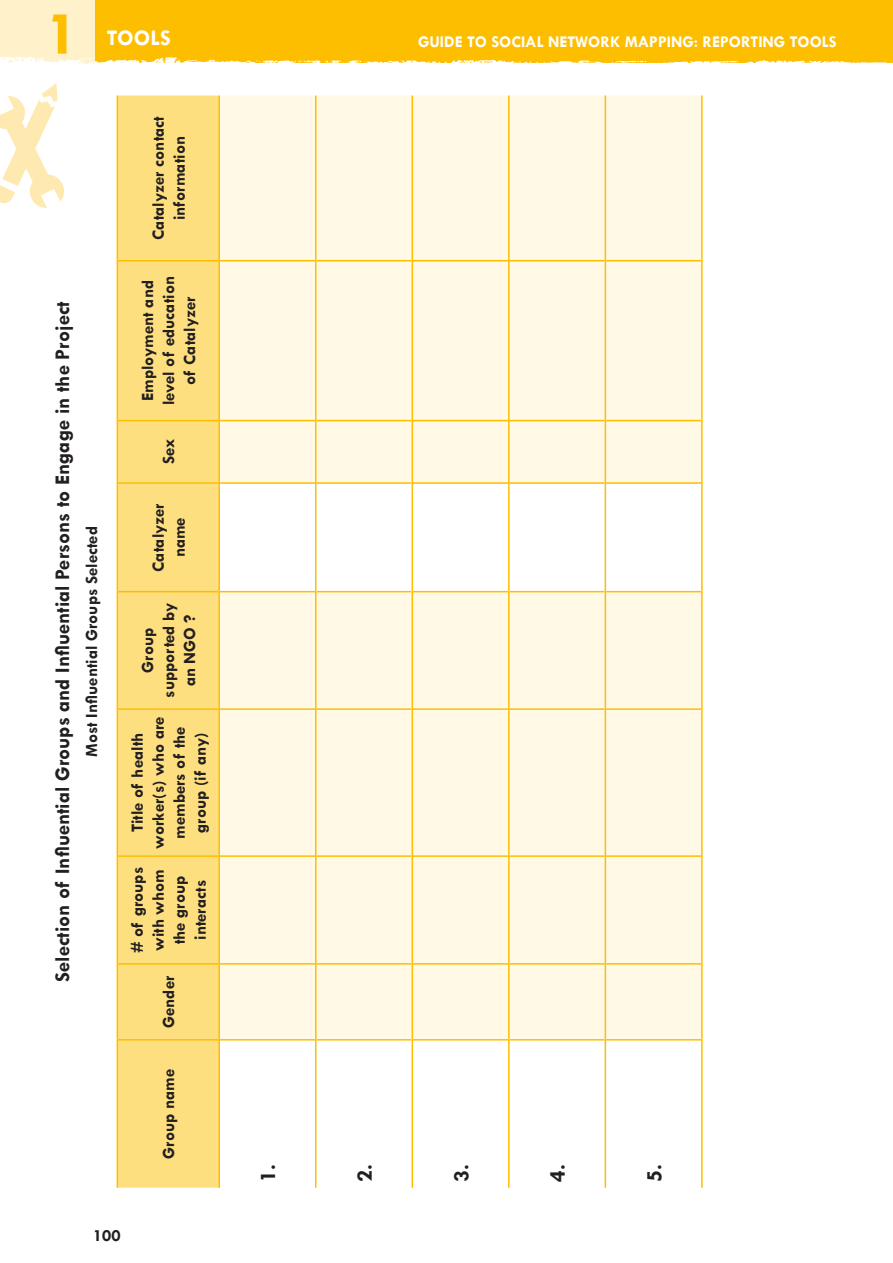
<style>
.page{position:relative;width:893px;height:1263px;background:#fff}
.page>*{position:absolute;margin:0;border:0;box-sizing:border-box;transform-origin:0 0}
.t1{font:700 63px "Tw Cen";color:#febe00}
.t2{font:700 22.5px "Tw Cen";color:#231f20}
.t3{font:700 22.5px "Tw Cen";color:#fff}
.t4{font:700 21px "Tw Cen";color:#231f20}
.t5{font:700 17.25px/21px "Tw Cen";color:#231f20;text-align:center}
.t6{font:700 16.5px "Tw Cen";color:#fff}
</style>
<div class="page">
<div style="left:0;top:0;width:893px;height:63px;background:#febe00"></div>
<div style="left:0;top:0;width:94px;height:64px;background:#fff1c9"></div>
<img style="left:0;top:51px;width:893px;height:13px">
<img style="left:0;top:83px;width:63px;height:125px">
<div style="left:118px;top:96px;width:100px;height:1092px;background:#fedf80"></div>
<svg style="left:220px;top:96px;width:481px;height:943px;background:#fef9e7"></svg>
<hr style="left:117px;top:1040px;width:1px;height:148px;background:#febe00">
<hr style="left:117px;top:964px;width:1px;height:76px;background:#febe00">
<hr style="left:118px;top:1039px;width:100px;height:1px;background:#febe00">
<hr style="left:117px;top:856px;width:1px;height:108px;background:#febe00">
<hr style="left:118px;top:963px;width:100px;height:1px;background:#febe00">
<hr style="left:117px;top:709px;width:1px;height:147px;background:#febe00">
<hr style="left:118px;top:855px;width:100px;height:2px;background:#febe00">
<hr style="left:117px;top:592px;width:1px;height:117px;background:#febe00">
<hr style="left:118px;top:708px;width:100px;height:2px;background:#febe00">
<hr style="left:117px;top:483px;width:1px;height:109px;background:#febe00">
<hr style="left:118px;top:591px;width:100px;height:1px;background:#febe00">
<hr style="left:117px;top:421px;width:1px;height:62px;background:#febe00">
<hr style="left:118px;top:482px;width:100px;height:2px;background:#febe00">
<hr style="left:117px;top:261px;width:1px;height:160px;background:#febe00">
<hr style="left:118px;top:420px;width:100px;height:1px;background:#febe00">
<hr style="left:117px;top:96px;width:1px;height:165px;background:#febe00">
<hr style="left:118px;top:260px;width:100px;height:1px;background:#febe00">
<hr style="left:218px;top:1040px;width:2px;height:148px;background:#febe00">
<hr style="left:218px;top:964px;width:2px;height:76px;background:#febe00">
<hr style="left:220px;top:1039px;width:95px;height:1px;background:#febe00">
<hr style="left:218px;top:856px;width:2px;height:108px;background:#febe00">
<hr style="left:220px;top:963px;width:95px;height:1px;background:#febe00">
<hr style="left:218px;top:709px;width:2px;height:147px;background:#febe00">
<hr style="left:220px;top:855px;width:95px;height:2px;background:#febe00">
<hr style="left:218px;top:592px;width:2px;height:117px;background:#febe00">
<hr style="left:220px;top:708px;width:95px;height:2px;background:#febe00">
<hr style="left:218px;top:483px;width:2px;height:109px;background:#febe00">
<hr style="left:220px;top:591px;width:95px;height:1px;background:#febe00">
<hr style="left:218px;top:421px;width:2px;height:62px;background:#febe00">
<hr style="left:220px;top:482px;width:95px;height:2px;background:#febe00">
<hr style="left:218px;top:261px;width:2px;height:160px;background:#febe00">
<hr style="left:220px;top:420px;width:95px;height:1px;background:#febe00">
<hr style="left:218px;top:96px;width:2px;height:165px;background:#febe00">
<hr style="left:220px;top:260px;width:95px;height:1px;background:#febe00">
<hr style="left:315px;top:1040px;width:1px;height:148px;background:#febe00">
<hr style="left:315px;top:964px;width:1px;height:76px;background:#febe00">
<hr style="left:316px;top:1039px;width:96px;height:1px;background:#febe00">
<hr style="left:315px;top:856px;width:1px;height:108px;background:#febe00">
<hr style="left:316px;top:963px;width:96px;height:1px;background:#febe00">
<hr style="left:315px;top:709px;width:1px;height:147px;background:#febe00">
<hr style="left:316px;top:855px;width:96px;height:2px;background:#febe00">
<hr style="left:315px;top:592px;width:1px;height:117px;background:#febe00">
<hr style="left:316px;top:708px;width:96px;height:2px;background:#febe00">
<hr style="left:315px;top:483px;width:1px;height:109px;background:#febe00">
<hr style="left:316px;top:591px;width:96px;height:1px;background:#febe00">
<hr style="left:315px;top:421px;width:1px;height:62px;background:#febe00">
<hr style="left:316px;top:482px;width:96px;height:2px;background:#febe00">
<hr style="left:315px;top:261px;width:1px;height:160px;background:#febe00">
<hr style="left:316px;top:420px;width:96px;height:1px;background:#febe00">
<hr style="left:315px;top:96px;width:1px;height:165px;background:#febe00">
<hr style="left:316px;top:260px;width:96px;height:1px;background:#febe00">
<hr style="left:412px;top:1040px;width:1px;height:148px;background:#febe00">
<hr style="left:412px;top:964px;width:1px;height:76px;background:#febe00">
<hr style="left:413px;top:1039px;width:95px;height:1px;background:#febe00">
<hr style="left:412px;top:856px;width:1px;height:108px;background:#febe00">
<hr style="left:413px;top:963px;width:95px;height:1px;background:#febe00">
<hr style="left:412px;top:709px;width:1px;height:147px;background:#febe00">
<hr style="left:413px;top:855px;width:95px;height:2px;background:#febe00">
<hr style="left:412px;top:592px;width:1px;height:117px;background:#febe00">
<hr style="left:413px;top:708px;width:95px;height:2px;background:#febe00">
<hr style="left:412px;top:483px;width:1px;height:109px;background:#febe00">
<hr style="left:413px;top:591px;width:95px;height:1px;background:#febe00">
<hr style="left:412px;top:421px;width:1px;height:62px;background:#febe00">
<hr style="left:413px;top:482px;width:95px;height:2px;background:#febe00">
<hr style="left:412px;top:261px;width:1px;height:160px;background:#febe00">
<hr style="left:413px;top:420px;width:95px;height:1px;background:#febe00">
<hr style="left:412px;top:96px;width:1px;height:165px;background:#febe00">
<hr style="left:413px;top:260px;width:95px;height:1px;background:#febe00">
<hr style="left:508px;top:1040px;width:2px;height:148px;background:#febe00">
<hr style="left:508px;top:964px;width:2px;height:76px;background:#febe00">
<hr style="left:510px;top:1039px;width:95px;height:1px;background:#febe00">
<hr style="left:508px;top:856px;width:2px;height:108px;background:#febe00">
<hr style="left:510px;top:963px;width:95px;height:1px;background:#febe00">
<hr style="left:508px;top:709px;width:2px;height:147px;background:#febe00">
<hr style="left:510px;top:855px;width:95px;height:2px;background:#febe00">
<hr style="left:508px;top:592px;width:2px;height:117px;background:#febe00">
<hr style="left:510px;top:708px;width:95px;height:2px;background:#febe00">
<hr style="left:508px;top:483px;width:2px;height:109px;background:#febe00">
<hr style="left:510px;top:591px;width:95px;height:1px;background:#febe00">
<hr style="left:508px;top:421px;width:2px;height:62px;background:#febe00">
<hr style="left:510px;top:482px;width:95px;height:2px;background:#febe00">
<hr style="left:508px;top:261px;width:2px;height:160px;background:#febe00">
<hr style="left:510px;top:420px;width:95px;height:1px;background:#febe00">
<hr style="left:508px;top:96px;width:2px;height:165px;background:#febe00">
<hr style="left:510px;top:260px;width:95px;height:1px;background:#febe00">
<hr style="left:605px;top:1040px;width:1px;height:148px;background:#febe00">
<hr style="left:605px;top:964px;width:1px;height:76px;background:#febe00">
<hr style="left:606px;top:1039px;width:95px;height:1px;background:#febe00">
<hr style="left:605px;top:856px;width:1px;height:108px;background:#febe00">
<hr style="left:606px;top:963px;width:95px;height:1px;background:#febe00">
<hr style="left:605px;top:709px;width:1px;height:147px;background:#febe00">
<hr style="left:606px;top:855px;width:95px;height:2px;background:#febe00">
<hr style="left:605px;top:592px;width:1px;height:117px;background:#febe00">
<hr style="left:606px;top:708px;width:95px;height:2px;background:#febe00">
<hr style="left:605px;top:483px;width:1px;height:109px;background:#febe00">
<hr style="left:606px;top:591px;width:95px;height:1px;background:#febe00">
<hr style="left:605px;top:421px;width:1px;height:62px;background:#febe00">
<hr style="left:606px;top:482px;width:95px;height:2px;background:#febe00">
<hr style="left:605px;top:261px;width:1px;height:160px;background:#febe00">
<hr style="left:606px;top:420px;width:95px;height:1px;background:#febe00">
<hr style="left:605px;top:96px;width:1px;height:165px;background:#febe00">
<hr style="left:606px;top:260px;width:95px;height:1px;background:#febe00">
<hr style="left:701px;top:1040px;width:2px;height:148px;background:#febe00">
<hr style="left:701px;top:964px;width:2px;height:76px;background:#febe00">
<hr style="left:701px;top:856px;width:2px;height:108px;background:#febe00">
<hr style="left:701px;top:709px;width:2px;height:147px;background:#febe00">
<hr style="left:701px;top:592px;width:2px;height:117px;background:#febe00">
<hr style="left:701px;top:483px;width:2px;height:109px;background:#febe00">
<hr style="left:701px;top:421px;width:2px;height:62px;background:#febe00">
<hr style="left:701px;top:261px;width:2px;height:160px;background:#febe00">
<hr style="left:701px;top:96px;width:2px;height:165px;background:#febe00">
<div style="left:418px;top:35px;width:439px;height:20px;background:#febe00"></div>
<h1 class="t1" style="left:46px;top:-4px;width:35px">1</h1>
<h2 class="t3" style="left:107px;top:24px;width:66px">TOOLS</h2>
<p class="t6" style="left:561px;top:31px;width:277px">GUIDE TO SOCIAL NETWORK MAPPING</p>
<p class="t6" style="left:418px;top:32px;width:420px">GUIDE TO SOCIAL NETWORK MAPPING: REPORTING TOOLS</p>
<p class="t4" style="left:50px;top:982px;width:682px;rotate:-90deg">Selection of Influential Groups and Influential Persons to Engage in the Project</p>
<p class="t5" style="left:81px;top:757px;width:232px;rotate:-90deg">Most Influential Groups Selected</p>
<p class="t5" style="left:147px;top:240px;width:125px;rotate:-90deg">Catalyzer contact information</p>
<p class="t5" style="left:137px;top:405px;width:131px;rotate:-90deg">Employment and level of education of Catalyzer</p>
<p class="t5" style="left:158px;top:464px;width:27px;rotate:-90deg">Sex</p>
<p class="t5" style="left:147px;top:572px;width:70px;rotate:-90deg">Catalyzer name</p>
<p class="t5" style="left:137px;top:698px;width:96px;rotate:-90deg">Group supported by an NGO ?</p>
<p class="t5" style="left:126px;top:849px;width:134px;rotate:-90deg">Title of health worker(s) who are members of the group (if any)</p>
<p class="t5" style="left:126px;top:953px;width:87px;rotate:-90deg"># of groups with whom the group interacts</p>
<p class="t5" style="left:158px;top:1028px;width:54px;rotate:-90deg">Gender</p>
<p class="t5" style="left:158px;top:1158px;width:91px;rotate:-90deg">Group name</p>
<p class="t5" style="left:93px;top:1225px;width:29px">100</p>
<h2 class="t2" style="left:255px;top:1182px;width:19px;rotate:-90deg">1.</h2>
<h2 class="t2" style="left:351px;top:1182px;width:19px;rotate:-90deg">2.</h2>
<h2 class="t2" style="left:448px;top:1182px;width:19px;rotate:-90deg">3.</h2>
<h2 class="t2" style="left:544px;top:1182px;width:19px;rotate:-90deg">4.</h2>
<h2 class="t2" style="left:641px;top:1182px;width:19px;rotate:-90deg">5.</h2>
</div>
